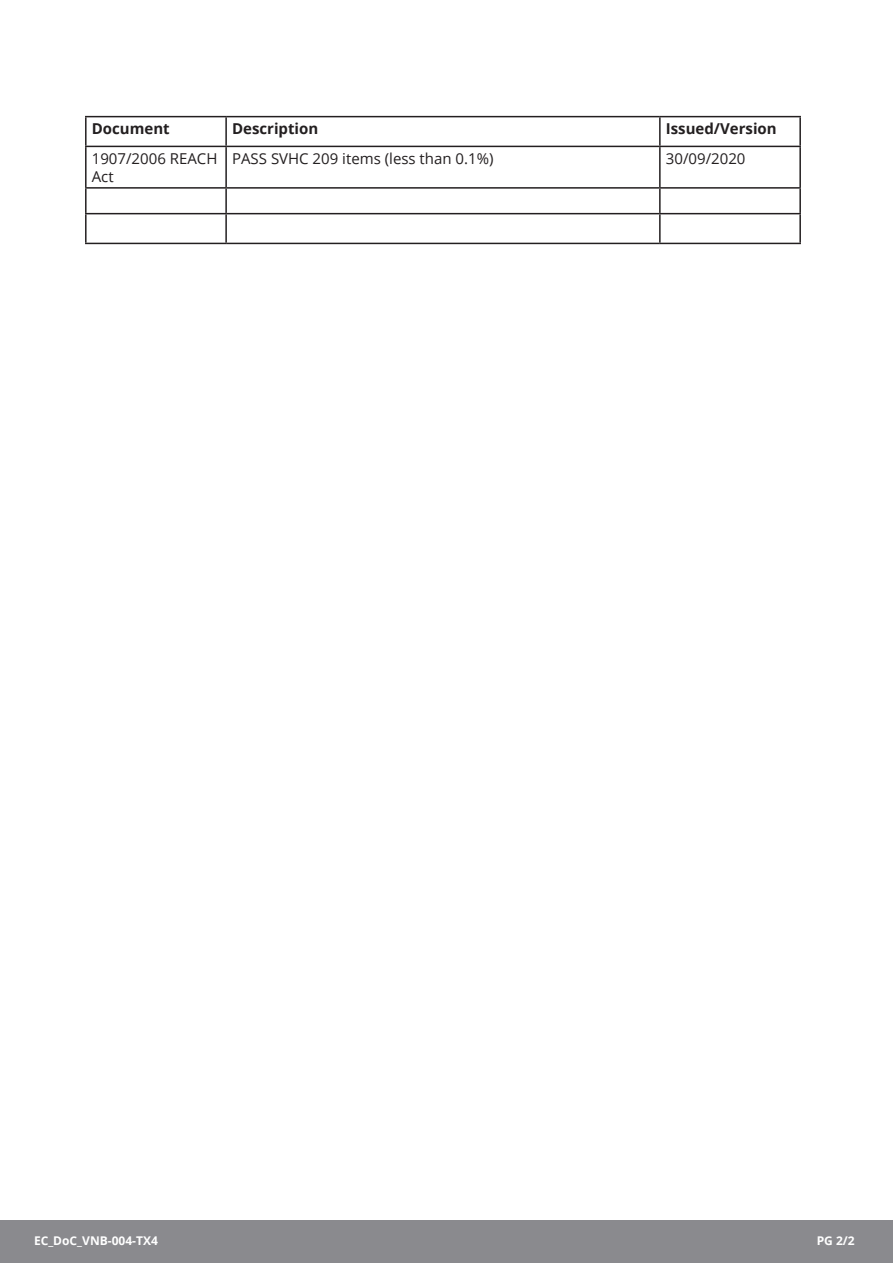
<style>
.page{position:relative;width:893px;height:1263px;background:#fff}
.page>*{position:absolute;margin:0;border:0;box-sizing:border-box;transform-origin:0 0}
.t1{font:15px/18px "Open Sans";color:#231f20}
.t2{font:700 15px "Open Sans";color:#231f20}
.t3{font:700 12px "Open Sans";color:#fff}
</style>
<div class="page">
<div style="left:0;top:1220px;width:893px;height:43px;background:#8a8a8e"></div>
<hr style="left:85px;top:116px;width:141px;height:1px;background:#231f20">
<hr style="left:85px;top:117px;width:2px;height:29px;background:#231f20">
<hr style="left:226px;top:116px;width:434px;height:1px;background:#231f20">
<hr style="left:225px;top:117px;width:2px;height:29px;background:#231f20">
<hr style="left:660px;top:116px;width:141px;height:1px;background:#231f20">
<hr style="left:659px;top:117px;width:2px;height:29px;background:#231f20">
<hr style="left:799px;top:117px;width:2px;height:29px;background:#231f20">
<hr style="left:85px;top:146px;width:141px;height:1px;background:#231f20">
<hr style="left:85px;top:147px;width:2px;height:40px;background:#231f20">
<hr style="left:226px;top:146px;width:434px;height:1px;background:#231f20">
<hr style="left:225px;top:147px;width:2px;height:40px;background:#231f20">
<hr style="left:660px;top:146px;width:141px;height:1px;background:#231f20">
<hr style="left:659px;top:147px;width:2px;height:40px;background:#231f20">
<hr style="left:799px;top:147px;width:2px;height:40px;background:#231f20">
<hr style="left:85px;top:187px;width:141px;height:2px;background:#231f20">
<hr style="left:85px;top:189px;width:2px;height:24px;background:#231f20">
<hr style="left:226px;top:187px;width:434px;height:2px;background:#231f20">
<hr style="left:225px;top:189px;width:2px;height:24px;background:#231f20">
<hr style="left:660px;top:187px;width:141px;height:2px;background:#231f20">
<hr style="left:659px;top:189px;width:2px;height:24px;background:#231f20">
<hr style="left:799px;top:189px;width:2px;height:24px;background:#231f20">
<hr style="left:85px;top:213px;width:141px;height:1px;background:#231f20">
<hr style="left:85px;top:214px;width:2px;height:29px;background:#231f20">
<hr style="left:226px;top:213px;width:434px;height:1px;background:#231f20">
<hr style="left:225px;top:214px;width:2px;height:29px;background:#231f20">
<hr style="left:660px;top:213px;width:141px;height:1px;background:#231f20">
<hr style="left:659px;top:214px;width:2px;height:29px;background:#231f20">
<hr style="left:799px;top:214px;width:2px;height:29px;background:#231f20">
<hr style="left:85px;top:243px;width:141px;height:1px;background:#231f20">
<hr style="left:226px;top:243px;width:434px;height:1px;background:#231f20">
<hr style="left:660px;top:243px;width:141px;height:1px;background:#231f20">
<p class="t2" style="left:92px;top:118px;width:79px">Document</p>
<p class="t2" style="left:232px;top:118px;width:88px">Description</p>
<p class="t2" style="left:666px;top:118px;width:112px">Issued/Version</p>
<p class="t1" style="left:92px;top:149px;width:127px">1907/2006 REACH<br>Act</p>
<p class="t1" style="left:232px;top:149px;width:263px">PASS SVHC 209 items (less than 0.1%)</p>
<p class="t1" style="left:666px;top:149px;width:81px">30/09/2020</p>
<p class="t3" style="left:34px;top:1232px;width:125px">EC_DoC_VNB-004-TX4</p>
<p class="t3" style="left:817px;top:1232px;width:40px">PG 2/2</p>
</div>
